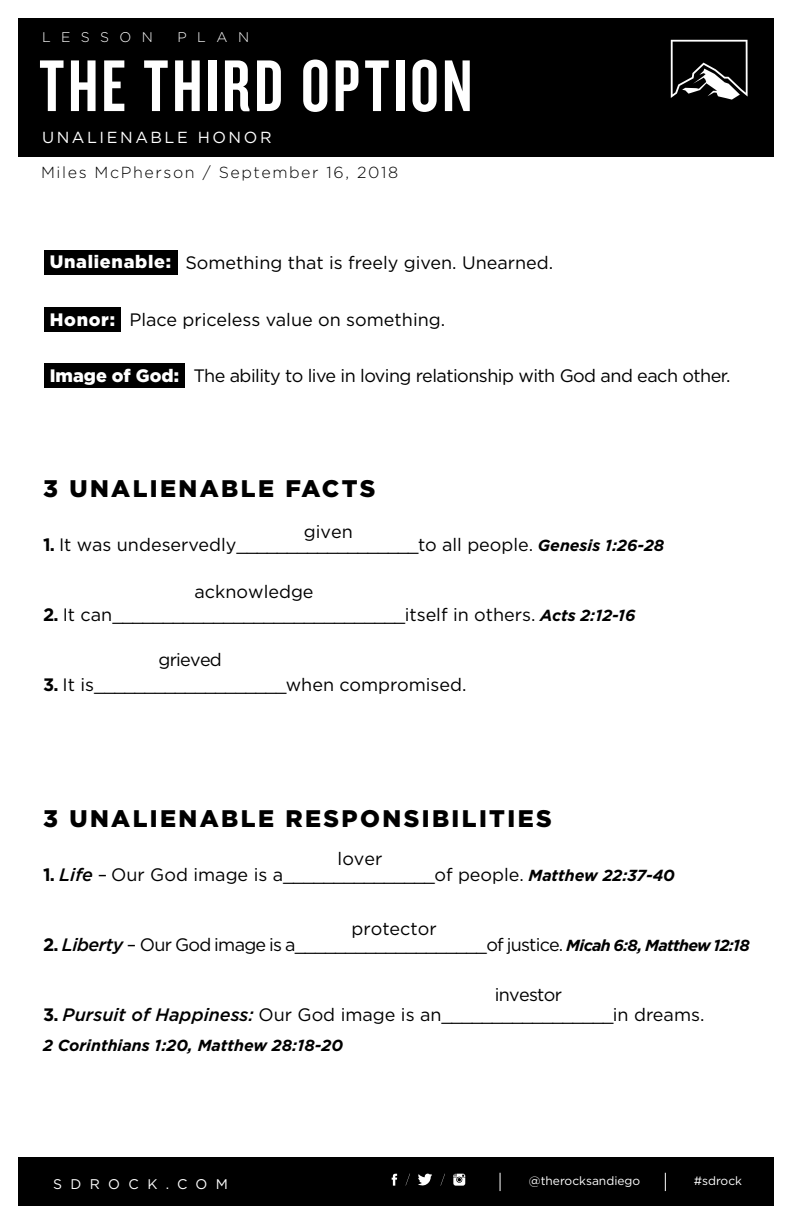
<style>
.page{position:relative;width:792px;height:1224px;background:#fff}
.page>*{position:absolute;margin:0;border:0;box-sizing:border-box;transform-origin:0 0}
.t1{font:76px "Knockout HTF48 Featherweight";letter-spacing:.04em;color:#fff}
.t2{font:900 24px "Gotham HTF";letter-spacing:.1em;color:#000}
.t3{font:18px "Gotham HTF";color:#000}
.t4{font:18px "Gotham HTF";letter-spacing:-.04em;color:#000}
.t5{font:18px "Gotham HTF";letter-spacing:-.03em;color:#000}
.t6{font:900 18px "Gotham HTF";letter-spacing:.04em;color:#fff}
.t7{font:900 18px "Gotham HTF";color:#fff}
.t8{font:italic 700 16px "Gotham HTF";color:#000}
.t9{font:300 16px "Gotham HTF";letter-spacing:.1em;color:#000}
.t10{font:16px "Gotham HTF";letter-spacing:.16em;color:#fff}
.t11{font:14px "Gotham HTF";letter-spacing:.6em;color:#fff}
.t12{font:300 14px "Gotham HTF";letter-spacing:.745em;color:#fff}
.t13{font:12px "Gotham HTF";color:#fff}
.s1{font-weight:700}
.s2{font-weight:700;font-style:italic;font-size:16px}
.s3{font-weight:500;font-style:italic}
</style>
<div class="page">
<div style="left:18px;top:18px;width:756px;height:138px;background:#000"></div>
<div style="left:18px;top:1158px;width:756px;height:48px;background:#000"></div>
<svg style="left:671px;top:40px;width:77px;height:60px"></svg>
<svg style="left:500px;top:1173px;width:1px;height:18px"></svg>
<svg style="left:665px;top:1173px;width:1px;height:18px"></svg>
<svg style="left:418px;top:1173px;width:14px;height:13px"></svg>
<svg style="left:392px;top:1174px;width:5px;height:12px"></svg>
<svg style="left:453px;top:1174px;width:12px;height:12px"></svg>
<svg style="left:406px;top:1174px;width:4px;height:11px"></svg>
<svg style="left:441px;top:1174px;width:4px;height:12px"></svg>
<div style="left:44px;top:250px;width:133px;height:24px;background:#000"></div>
<div style="left:44px;top:363px;width:141px;height:25px;background:#000"></div>
<div style="left:44px;top:307px;width:77px;height:25px;background:#000"></div>
<p class="t12" style="left:42px;top:30px;width:113px">LESSON</p>
<p class="t12" style="left:177px;top:30px;width:73px">PLAN</p>
<h1 class="t1" style="left:39px;top:48px;width:435px">THE THIRD OPTION</h1>
<p class="t10" style="left:42px;top:129px;width:231px">UNALIENABLE HONOR</p>
<p class="t9" style="left:41px;top:163px;width:359px">Miles McPherson / September 16, 2018</p>
<p class="t6" style="left:50px;top:252px;width:123px">Unalienable:</p>
<p class="t3" style="left:185px;top:252px;width:369px">Something that is freely given. Unearned.</p>
<p class="t6" style="left:50px;top:309px;width:67px">Honor:</p>
<p class="t3" style="left:129px;top:310px;width:317px">Place priceless value on something.</p>
<p class="t7" style="left:50px;top:365px;width:131px">Image of God:</p>
<p class="t5" style="left:193px;top:366px;width:539px">The ability to live in loving relationship with God and each other.</p>
<h2 class="t2" style="left:43px;top:474px;width:334px">3 UNALIENABLE FACTS</h2>
<p class="t3" style="left:304px;top:521px;width:50px">given</p>
<p class="t3" style="left:43px;top:534px;width:623px"><span class="s1">1.</span> It was undeservedly__________________to all people. <span class="s2">Genesis 1:26-28</span></p>
<p class="t3" style="left:195px;top:582px;width:121px">acknowledge</p>
<p class="t3" style="left:43px;top:604px;width:594px"><span class="s1">2.</span> It can_____________________________itself in others. <span class="s2">Acts 2:12-16</span></p>
<p class="t4" style="left:158px;top:650px;width:65px">grieved</p>
<p class="t3" style="left:43px;top:674px;width:425px"><span class="s1">3.</span> It is___________________when compromised.</p>
<h2 class="t2" style="left:43px;top:804px;width:510px">3 UNALIENABLE RESPONSIBILITIES</h2>
<p class="t3" style="left:338px;top:849px;width:46px">lover</p>
<p class="t3" style="left:43px;top:864px;width:633px"><span class="s1">1.</span> <span class="s3">Life</span> – Our God image is a_______________of people. <span class="s2">Matthew 22:37-40</span></p>
<p class="t3" style="left:351px;top:919px;width:87px">protector</p>
<p class="t4" style="left:43px;top:934px;width:709px"><span class="s1">2.</span> <span class="s3">Liberty</span> – Our God image is a___________________of justice. <span class="s2">Micah 6:8, Matthew 12:18</span></p>
<p class="t4" style="left:495px;top:985px;width:69px">investor</p>
<p class="t3" style="left:43px;top:1004px;width:663px"><span class="s1">3.</span> <span class="s3">Pursuit of Happiness:</span> Our God image is an_________________in dreams.</p>
<p class="t8" style="left:43px;top:1036px;width:301px">2 Corinthians 1:20, Matthew 28:18-20</p>
<p class="t11" style="left:53px;top:1176px;width:176px">SDROCK.COM</p>
<p class="t13" style="left:529px;top:1175px;width:113px">@therocksandiego</p>
<p class="t13" style="left:694px;top:1174px;width:50px">#sdrock</p>
</div>
